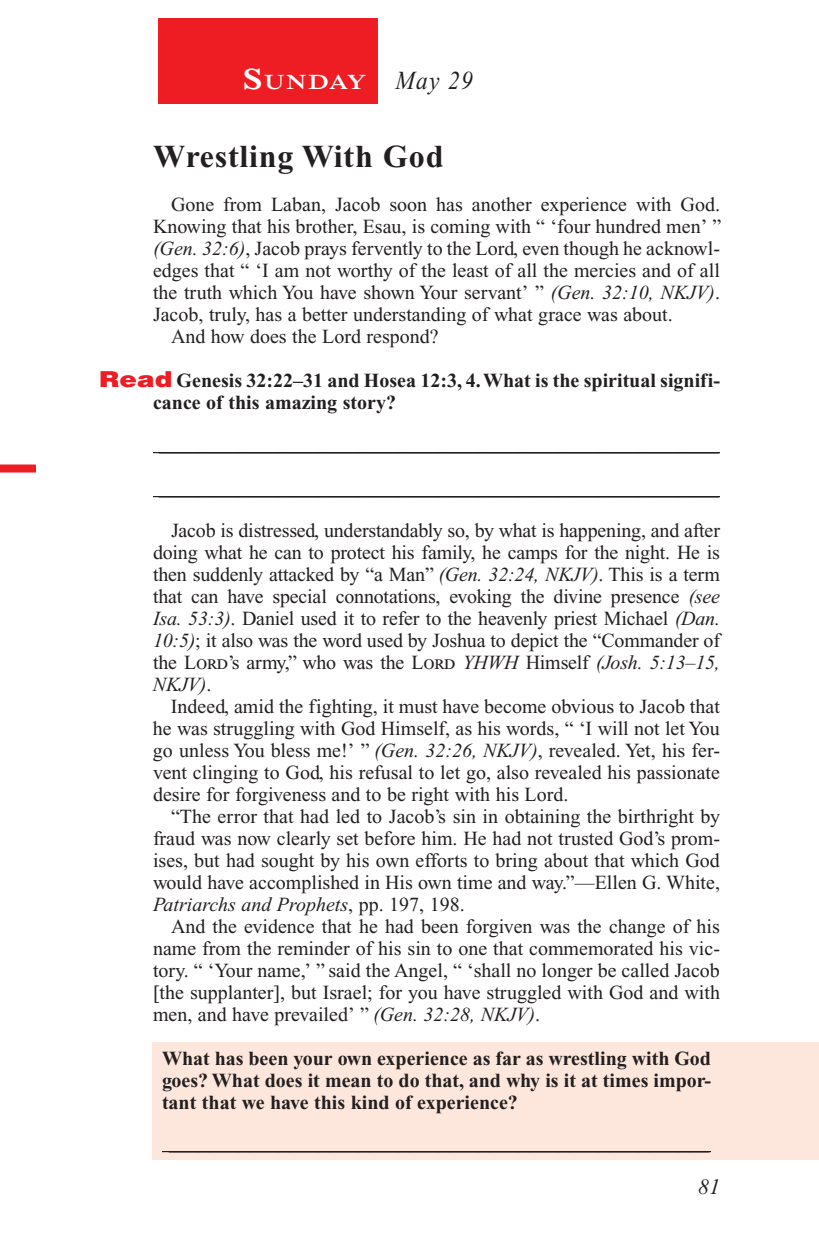
<style>
.page{position:relative;width:819px;height:1260px;background:#fff}
.page>*{position:absolute;margin:0;border:0;box-sizing:border-box;transform-origin:0 0}
.Head{font:700 32px "Times New Roman PS Std";letter-spacing:.025em;color:#231f20}
.Lesson_Dates{font:italic 26px "Times New Roman PS Std";color:#231f20;scale:.9 1}
.t1{font:italic 22px "Times New Roman PS Std";color:#231f20}
.Daily_Header{font:600 21px "Times NRMT Std";letter-spacing:.045em;color:#fff;scale:1.1 1}
.Body{font:20px/22px "Times New Roman PS Std";color:#231f20;text-align:justify}
.x-screened_box-text{font:700 20px/22px "Times New Roman PS Std";color:#231f20;text-align:justify}
.Blank_Lines{font:20px "Times New Roman PS Std";color:#231f20}
.Question{font:700 20px/22px "Times New Roman PS Std";color:#231f20}
.Blank_Lines_In_Scree{font:20px "Times New Roman PS Std";color:#231f20}
.s1{font-size:30px}
.s2{font-style:italic}
.s3{font-family:"Helvetica LT Std";font-weight:900;font-size:22px;color:#ee1d23}
</style>
<div class="page">
<div style="left:158px;top:18px;width:220px;height:86px;background:#ee1d23"></div>
<div style="left:153px;top:1043px;width:666px;height:117px;background:#fde7dc"></div>
<div style="left:0;top:465px;width:36px;height:8px;background:#ee1d23"></div>
<hr style="left:153px;top:452px;width:567px;height:1px;background:#231f20">
<hr style="left:153px;top:496px;width:567px;height:1px;background:#231f20">
<hr style="left:162px;top:1151px;width:549px;height:1px;background:#231f20">
<p class="Daily_Header" style="left:243px;top:70px;width:114px"><span class="s1">S</span>UNDAY</p>
<p class="Lesson_Dates" style="left:396px;top:66px;width:87px">May 29</p>
<p class="Head" style="left:153px;top:138px;width:292px">Wrestling With God</p>
<p class="Body" style="left:153px;top:193px;width:570px;text-indent:18px">Gone from Laban, Jacob soon has another experience with God.<br>Knowing that his brother, Esau, is coming with “ ‘four hundred men’ ” <span class="s2">(Gen. 32:6)</span>, Jacob prays fervently to the Lord, even though he acknowl&shy;edges that “ ‘I am not worthy of the least of all the mercies and of all the truth which You have shown Your servant’ ” <span class="s2">(Gen. 32:10, NKJV)</span>.<br>Jacob, truly, has a better understanding of what grace was about.</p>
<p class="Body" style="left:171px;top:325px;width:269px">And how does the Lord respond?</p>
<p class="Question" style="left:153px;top:369px;width:568px;text-indent:-54px"><span class="s3">Read</span> Genesis 32:22–31 and Hosea 12:3, 4. What is the spiritual signifi&shy;cance of this amazing story?</p>
<p class="Blank_Lines" style="left:159px;top:433px;width:561px">________________________________________________________</p>
<p class="Blank_Lines" style="left:159px;top:477px;width:561px">________________________________________________________</p>
<p class="Body" style="left:153px;top:519px;width:569px;text-indent:18px">Jacob is distressed, understandably so, by what is happening, and after doing what he can to protect his family, he camps for the night. He is then suddenly attacked by “a Man” <span class="s2">(Gen. 32:24, NKJV)</span>. This is a term that can have special connotations, evoking the divine presence <span class="s2">(see Isa. 53:3)</span>. Daniel used it to refer to the heavenly priest Michael <span class="s2">(Dan.<br>10:5)</span>; it also was the word used by Joshua to depict the “Commander of the Lord’s army,” who was the Lord <span class="s2">YHWH</span> Himself <span class="s2">(Josh. 5:13–15, NKJV)</span>.</p>
<p class="Body" style="left:153px;top:695px;width:569px;text-indent:18px">Indeed, amid the fighting, it must have become obvious to Jacob that he was struggling with God Himself, as his words, “ ‘I will not let You go unless You bless me!’ ” <span class="s2">(Gen. 32:26, NKJV)</span>, revealed. Yet, his fer&shy;vent clinging to God, his refusal to let go, also revealed his passionate desire for forgiveness and to be right with his Lord.</p>
<p class="Body" style="left:153px;top:805px;width:569px;text-indent:18px">“The error that had led to Jacob’s sin in obtaining the birthright by fraud was now clearly set before him. He had not trusted God’s prom&shy;ises, but had sought by his own efforts to bring about that which God would have accomplished in His own time and way.”—Ellen G. White, <span class="s2">Patriarchs and Prophets</span>, pp. 197, 198.</p>
<p class="Body" style="left:153px;top:915px;width:569px;text-indent:18px">And the evidence that he had been forgiven was the change of his name from the reminder of his sin to one that commemorated his vic&shy;tory. “ ‘Your name,’ ” said the Angel, “ ‘shall no longer be called Jacob [the supplanter], but Israel; for you have struggled with God and with men, and have prevailed’ ” <span class="s2">(Gen. 32:28, NKJV)</span>.</p>
<p class="x-screened_box-text" style="left:162px;top:1047px;width:551px">What has been your own experience as far as wrestling with God goes? What does it mean to do that, and why is it at times impor&shy;tant that we have this kind of experience?</p>
<p class="Blank_Lines_In_Scree" style="left:169px;top:1132px;width:541px">______________________________________________________</p>
<p class="t1" style="left:698px;top:1175px;width:23px">81</p>
</div>
